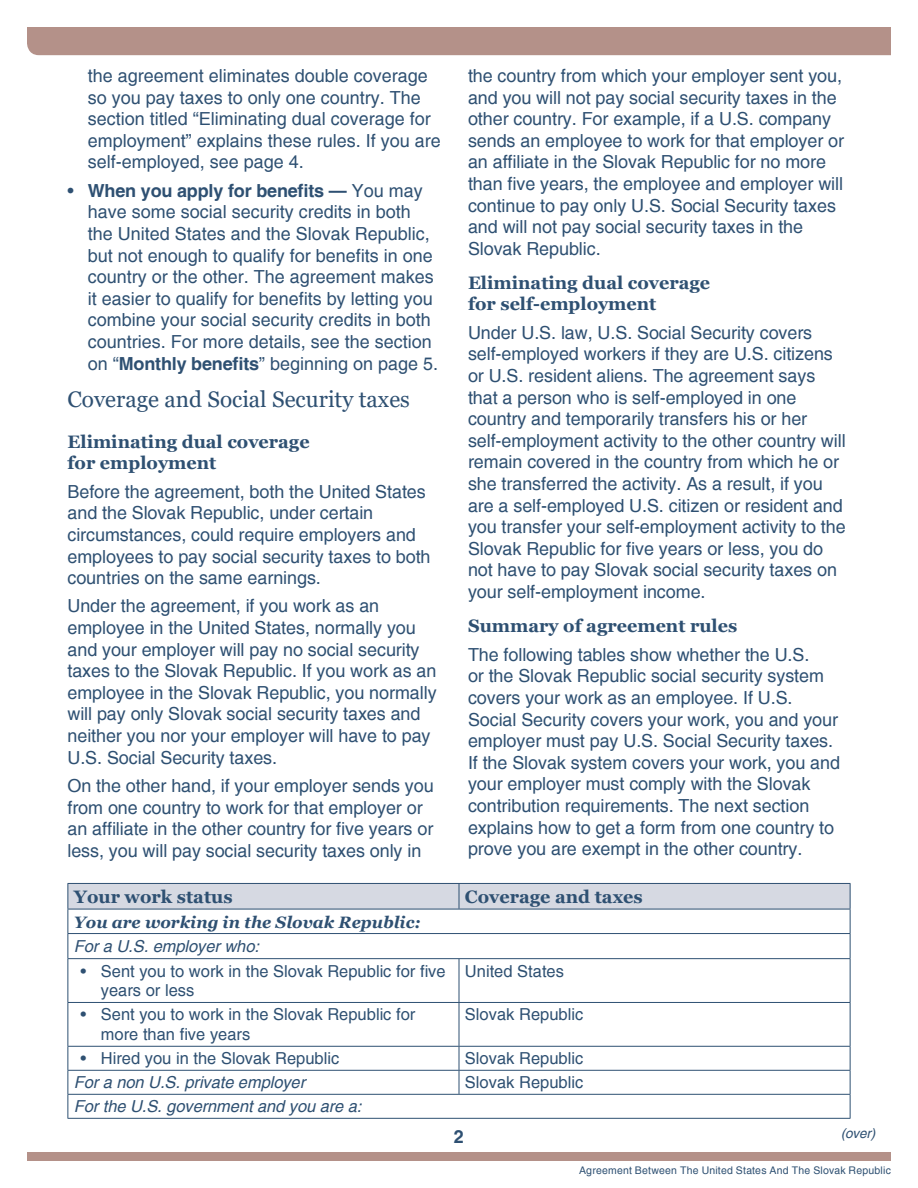
<style>
.page{position:relative;width:918px;height:1188px;background:#fff}
.page>*{position:absolute;margin:0;border:0;box-sizing:border-box;transform-origin:0 0}
.t1{font:22.5px "Georgia";color:#2e5072}
.t2{font:18px/21.6px "Helvetica";letter-spacing:-.005em;color:#2e5072}
.t3{font:700 18px/21px "Georgia";color:#2e5072}
.t4{font:700 18px "Helvetica";color:#2e5072}
.t5{font:16.5px/19.8px "Helvetica";color:#2e5072}
.t6{font:italic 16.5px "Helvetica";letter-spacing:-.005em;color:#2e5072}
.t7{font:italic 700 16.5px "Georgia";color:#2e5072}
.t8{font:italic 13.5px "Helvetica";color:#2e5072}
.t9{font:10.5px "Helvetica";letter-spacing:.02em;color:#2e5072}
.s1{font-weight:700}
</style>
<div class="page">
<div style="left:27px;top:27px;width:864px;height:28px;background:#b49189"></div>
<div style="left:27px;top:1153px;width:864px;height:8px;background:#b49189"></div>
<svg style="left:68px;top:883px;width:783px;height:75px"></svg>
<hr style="left:68px;top:958px;width:391px;height:1px;background:#2e5072">
<hr style="left:68px;top:959px;width:1px;height:43px;background:#2e5072">
<hr style="left:459px;top:958px;width:391px;height:1px;background:#2e5072">
<hr style="left:459px;top:959px;width:1px;height:43px;background:#2e5072">
<hr style="left:850px;top:959px;width:1px;height:43px;background:#2e5072">
<hr style="left:68px;top:1002px;width:391px;height:1px;background:#2e5072">
<hr style="left:68px;top:1003px;width:1px;height:43px;background:#2e5072">
<hr style="left:459px;top:1002px;width:391px;height:1px;background:#2e5072">
<hr style="left:459px;top:1003px;width:1px;height:43px;background:#2e5072">
<hr style="left:850px;top:1003px;width:1px;height:43px;background:#2e5072">
<hr style="left:68px;top:1046px;width:391px;height:1px;background:#2e5072">
<hr style="left:459px;top:1046px;width:391px;height:1px;background:#2e5072">
<hr style="left:68px;top:1070px;width:391px;height:1px;background:#2e5072">
<hr style="left:459px;top:1070px;width:391px;height:1px;background:#2e5072">
<svg style="left:459px;top:1047px;width:1px;height:47px"></svg>
<hr style="left:68px;top:1094px;width:391px;height:1px;background:#2e5072">
<svg style="left:68px;top:1047px;width:1px;height:71px"></svg>
<hr style="left:459px;top:1094px;width:391px;height:1px;background:#2e5072">
<svg style="left:850px;top:1047px;width:1px;height:71px"></svg>
<hr style="left:68px;top:1118px;width:391px;height:1px;background:#2e5072">
<hr style="left:459px;top:1118px;width:391px;height:1px;background:#2e5072">
<p class="t2" style="left:88px;top:66px;width:355px">the agreement eliminates double coverage so you pay taxes to only one country. The section titled “Eliminating dual coverage for employment” explains these rules. If you are self-employed, see page 4.</p>
<p class="t2" style="left:88px;top:180px;width:352px;text-indent:-20px">• <span class="s1">When you apply for benefits —</span> You may have some social security credits in both the United States and the Slovak Republic, but not enough to qualify for benefits in one country or the other. The agreement makes it easier to qualify for benefits by letting you combine your social security credits in both countries. For more details, see the section on “<span class="s1">Monthly benefits</span>” beginning on page 5.</p>
<h1 class="t1" style="left:68px;top:386px;width:344px">Coverage and Social Security taxes</h1>
<h2 class="t3" style="left:68px;top:432px;width:244px">Eliminating dual coverage for employment</h2>
<p class="t2" style="left:68px;top:481px;width:365px">Before the agreement, both the United States and the Slovak Republic, under certain circumstances, could require employers and employees to pay social security taxes to both countries on the same earnings.</p>
<p class="t2" style="left:68px;top:596px;width:371px">Under the agreement, if you work as an employee in the United States, normally you and your employer will pay no social security taxes to the Slovak Republic. If you work as an employee in the Slovak Republic, you normally will pay only Slovak social security taxes and neither you nor your employer will have to pay U.S. Social Security taxes.</p>
<p class="t2" style="left:68px;top:776px;width:368px">On the other hand, if your employer sends you from one country to work for that employer or an affiliate in the other country for five years or less, you will pay social security taxes only in</p>
<p class="t2" style="left:468px;top:66px;width:378px">the country from which your employer sent you, and you will not pay social security taxes in the other country. For example, if a U.S. company sends an employee to work for that employer or an affiliate in the Slovak Republic for no more than five years, the employee and employer will continue to pay only U.S. Social Security taxes and will not pay social security taxes in the Slovak Republic.</p>
<h2 class="t3" style="left:468px;top:273px;width:244px">Eliminating dual coverage for self-employment</h2>
<p class="t2" style="left:468px;top:322px;width:379px">Under U.S. law, U.S. Social Security covers self-employed workers if they are U.S. citizens or U.S. resident aliens. The agreement says that a person who is self-employed in one country and temporarily transfers his or her self-employment activity to the other country will remain covered in the country from which he or she transferred the activity. As a result, if you are a self-employed U.S. citizen or resident and you transfer your self-employment activity to the Slovak Republic for five years or less, you do not have to pay Slovak social security taxes on your self-employment income.</p>
<h2 class="t3" style="left:468px;top:616px;width:271px">Summary of agreement rules</h2>
<p class="t2" style="left:468px;top:644px;width:374px">The following tables show whether the U.S.<br>or the Slovak Republic social security system covers your work as an employee. If U.S.<br>Social Security covers your work, you and your employer must pay U.S. Social Security taxes.<br>If the Slovak system covers your work, you and your employer must comply with the Slovak contribution requirements. The next section explains how to get a form from one country to prove you are exempt in the other country.</p>
<p class="t3" style="left:74px;top:886px;width:160px">Your work status</p>
<p class="t3" style="left:465px;top:886px;width:179px">Coverage and taxes</p>
<p class="t7" style="left:74px;top:911px;width:348px">You are working in the Slovak Republic:</p>
<p class="t6" style="left:74px;top:936px;width:187px">For a U.S. employer who:</p>
<p class="t5" style="left:101px;top:962px;width:346px;text-indent:-20px">• Sent you to work in the Slovak Republic for five years or less</p>
<p class="t5" style="left:465px;top:962px;width:101px">United States</p>
<p class="t5" style="left:101px;top:1005px;width:316px;text-indent:-20px">• Sent you to work in the Slovak Republic for more than five years</p>
<p class="t5" style="left:465px;top:1005px;width:120px">Slovak Republic</p>
<p class="t5" style="left:81px;top:1049px;width:260px">• Hired you in the Slovak Republic</p>
<p class="t5" style="left:465px;top:1049px;width:120px">Slovak Republic</p>
<p class="t6" style="left:74px;top:1073px;width:233px">For a non U.S. private employer</p>
<p class="t5" style="left:465px;top:1073px;width:120px">Slovak Republic</p>
<p class="t6" style="left:74px;top:1097px;width:289px">For the U.S. government and you are a:</p>
<p class="t4" style="left:454px;top:1125px;width:12px">2</p>
<p class="t8" style="left:841px;top:1125px;width:36px">(over)</p>
<p class="t9" style="left:579px;top:1164px;width:313px">Agreement Between The United States And The Slovak Republic</p>
</div>
